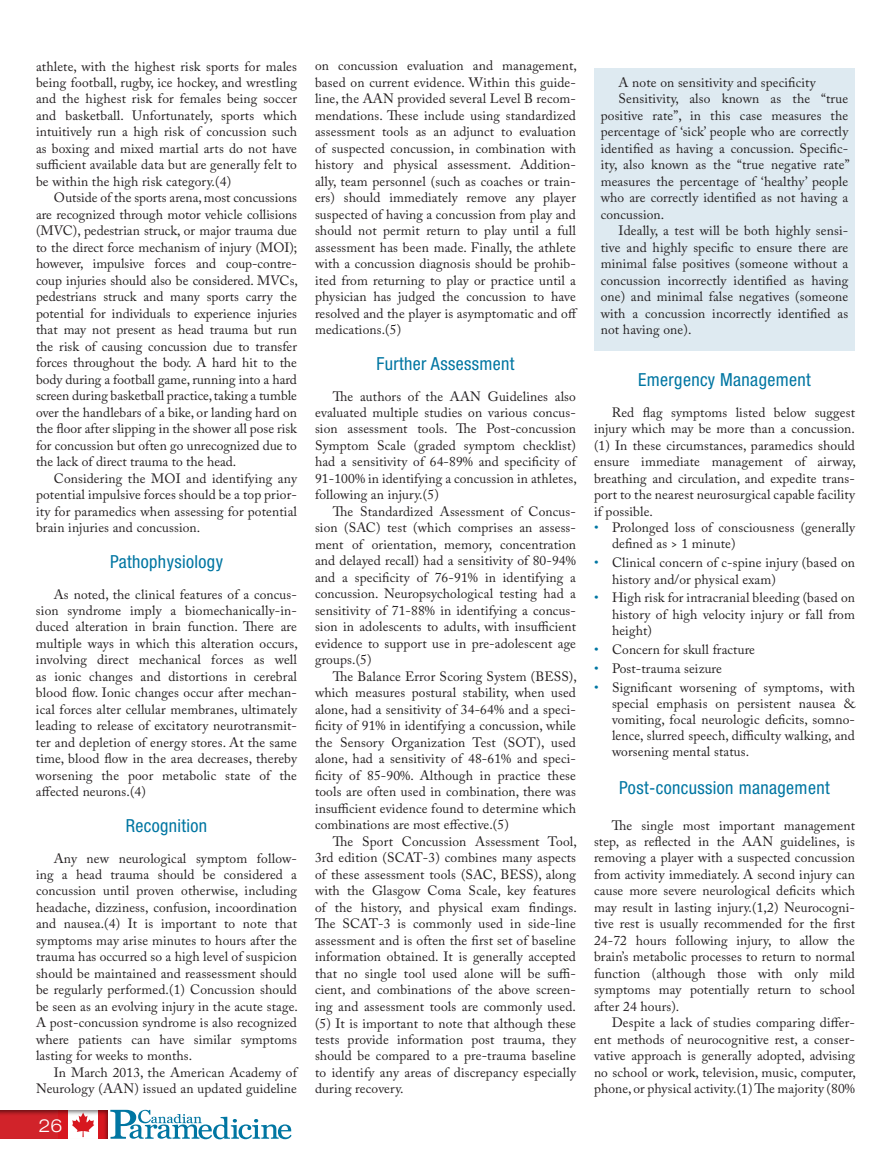
<style>
.page{position:relative;width:891px;height:1161px;background:#fff}
.page>*{position:absolute;margin:0;border:0;box-sizing:border-box;transform-origin:0 0}
.Subhead1{font:condensed 18px "Helvetica Neue LT Std";letter-spacing:.02em;color:#0076a2}
.t1{font:300 expanded 18px "Helvetica Neue LT Std";color:#fff}
.BodyText{font:13.5px/16.5px "Adobe Caslon Pro";letter-spacing:.01em;color:#231f20;text-align:justify}
.s1{color:#0076a2}
</style>
<div class="page">
<div style="left:0;top:1109px;width:109px;height:33px;background:#231f20;opacity:.57"></div>
<svg style="left:110px;top:1110px;width:182px;height:29px"></svg>
<svg style="left:714px;top:68px;width:123px;height:1px"></svg>
<div style="left:594px;top:69px;width:261px;height:282px;background:#deeaf1"></div>
<p class="BodyText" style="left:36px;top:58px;width:263px">athlete, with the highest risk sports for males being football, rugby, ice hockey, and wrestling and the highest risk for females being soccer and basketball. Unfortunately, sports which intuitively run a high risk of concussion such as boxing and mixed martial arts do not have sufficient available data but are generally felt to be within the high risk category.(4)</p>
<p class="BodyText" style="left:36px;top:190px;width:263px;text-indent:18px">Outside of the sports arena, most concussions are recognized through motor vehicle collisions (MVC), pedestrian struck, or major trauma due to the direct force mechanism of injury (MOI); however, impulsive forces and coup-contre&shy;coup injuries should also be considered. MVCs, pedestrians struck and many sports carry the potential for individuals to experience injuries that may not present as head trauma but run the risk of causing concussion due to transfer forces throughout the body. A hard hit to the body during a football game, running into a hard screen during basketball practice, taking a tumble over the handlebars of a bike, or landing hard on the floor after slipping in the shower all pose risk for concussion but often go unrecognized due to the lack of direct trauma to the head.</p>
<p class="BodyText" style="left:36px;top:470px;width:263px;text-indent:18px">Considering the MOI and identifying any potential impulsive forces should be a top prior&shy;ity for paramedics when assessing for potential brain injuries and concussion.</p>
<p class="Subhead1" style="left:110px;top:551px;width:114px">Pathophysiology</p>
<p class="BodyText" style="left:36px;top:586px;width:263px;text-indent:18px">As noted, the clinical features of a concus&shy;sion syndrome imply a biomechanically-in&shy;duced alteration in brain function. There are multiple ways in which this alteration occurs, involving direct mechanical forces as well as ionic changes and distortions in cerebral blood flow. Ionic changes occur after mechan&shy;ical forces alter cellular membranes, ultimately leading to release of excitatory neurotransmit&shy;ter and depletion of energy stores. At the same time, blood flow in the area decreases, thereby worsening the poor metabolic state of the affected neurons.(4)</p>
<p class="Subhead1" style="left:126px;top:815px;width:83px">Recognition</p>
<p class="BodyText" style="left:36px;top:850px;width:263px;text-indent:18px">Any new neurological symptom follow&shy;ing a head trauma should be considered a concussion until proven otherwise, including headache, dizziness, confusion, incoordination and nausea.(4) It is important to note that symptoms may arise minutes to hours after the trauma has occurred so a high level of suspicion should be maintained and reassessment should be regularly performed.(1) Concussion should be seen as an evolving injury in the acute stage.<br>A post-concussion syndrome is also recognized where patients can have similar symptoms lasting for weeks to months.</p>
<p class="BodyText" style="left:36px;top:1064px;width:263px;text-align:right">In March 2013, the American Academy of<br>Neurology (AAN) issued an updated guideline</p>
<h1 class="t1" style="left:39px;top:1115px;width:26px">26</h1>
<p class="BodyText" style="left:315px;top:58px;width:264px">on concussion evaluation and management, based on current evidence. Within this guide&shy;line, the AAN provided several Level B recom&shy;mendations. These include using standardized assessment tools as an adjunct to evaluation of suspected concussion, in combination with history and physical assessment. Addition&shy;ally, team personnel (such as coaches or train&shy;ers) should immediately remove any player suspected of having a concussion from play and should not permit return to play until a full assessment has been made. Finally, the athlete with a concussion diagnosis should be prohib&shy;ited from returning to play or practice until a physician has judged the concussion to have resolved and the player is asymptomatic and off medications.(5)</p>
<p class="Subhead1" style="left:376px;top:353px;width:140px">Further Assessment</p>
<p class="BodyText" style="left:315px;top:388px;width:263px;text-indent:18px">The authors of the AAN Guidelines also evaluated multiple studies on various concus&shy;sion assessment tools. The Post-concussion Symptom Scale (graded symptom checklist) had a sensitivity of 64-89% and specificity of 91-100% in identifying a concussion in athletes, following an injury.(5)</p>
<p class="BodyText" style="left:315px;top:503px;width:263px;text-indent:18px">The Standardized Assessment of Concus&shy;sion (SAC) test (which comprises an assess&shy;ment of orientation, memory, concentration and delayed recall) had a sensitivity of 80-94% and a specificity of 76-91% in identifying a concussion. Neuropsychological testing had a sensitivity of 71-88% in identifying a concus&shy;sion in adolescents to adults, with insufficient evidence to support use in pre-adolescent age groups.(5)</p>
<p class="BodyText" style="left:315px;top:668px;width:263px;text-indent:18px">The Balance Error Scoring System (BESS), which measures postural stability, when used alone, had a sensitivity of 34-64% and a speci&shy;ficity of 91% in identifying a concussion, while the Sensory Organization Test (SOT), used alone, had a sensitivity of 48-61% and speci&shy;ficity of 85-90%. Although in practice these tools are often used in combination, there was insufficient evidence found to determine which combinations are most effective.(5)</p>
<p class="BodyText" style="left:315px;top:833px;width:263px;text-indent:18px">The Sport Concussion Assessment Tool, 3rd edition (SCAT-3) combines many aspects of these assessment tools (SAC, BESS), along with the Glasgow Coma Scale, key features of the history, and physical exam findings.<br>The SCAT-3 is commonly used in side-line assessment and is often the first set of baseline information obtained. It is generally accepted that no single tool used alone will be suffi&shy;cient, and combinations of the above screen&shy;ing and assessment tools are commonly used. (5) It is important to note that although these tests provide information post trauma, they should be compared to a pre-trauma baseline to identify any areas of discrepancy especially during recovery.</p>
<p class="BodyText" style="left:619px;top:74px;width:199px">A note on sensitivity and specificity</p>
<p class="BodyText" style="left:619px;top:91px;width:231px">Sensitivity, also known as the “true</p>
<p class="BodyText" style="left:601px;top:107px;width:249px">positive rate”, in this case measures the</p>
<p class="BodyText" style="left:601px;top:124px;width:249px">percentage of ‘sick’ people who are correctly</p>
<p class="BodyText" style="left:601px;top:140px;width:249px">identified as having a concussion. Specific-</p>
<p class="BodyText" style="left:601px;top:157px;width:250px">ity, also known as the “true negative rate”</p>
<p class="BodyText" style="left:601px;top:173px;width:249px">measures the percentage of ‘healthy’ people</p>
<p class="BodyText" style="left:601px;top:190px;width:249px">who are correctly identified as not having a</p>
<p class="BodyText" style="left:601px;top:206px;width:65px">concussion.</p>
<p class="BodyText" style="left:619px;top:223px;width:231px">Ideally, a test will be both highly sensi-</p>
<p class="BodyText" style="left:601px;top:239px;width:249px">tive and highly specific to ensure there are</p>
<p class="BodyText" style="left:601px;top:256px;width:249px">minimal false positives (someone without a</p>
<p class="BodyText" style="left:601px;top:272px;width:249px">concussion incorrectly identified as having</p>
<p class="BodyText" style="left:601px;top:289px;width:249px">one) and minimal false negatives (someone</p>
<p class="BodyText" style="left:601px;top:305px;width:249px">with a concussion incorrectly identified as</p>
<p class="BodyText" style="left:601px;top:322px;width:92px">not having one).</p>
<p class="Subhead1" style="left:638px;top:369px;width:174px">Emergency Management</p>
<p class="BodyText" style="left:594px;top:404px;width:263px;text-indent:18px">Red flag symptoms listed below suggest injury which may be more than a concussion. (1) In these circumstances, paramedics should ensure immediate management of airway, breathing and circulation, and expedite trans&shy;port to the nearest neurosurgical capable facility if possible.</p>
<p class="BodyText" style="left:612px;top:519px;width:244px;text-indent:-18px"><span class="s1">•</span> Prolonged loss of consciousness (generally defined as &gt; 1 minute)</p>
<p class="BodyText" style="left:612px;top:555px;width:245px;text-indent:-18px"><span class="s1">•</span> Clinical concern of c-spine injury (based on history and/or physical exam)</p>
<p class="BodyText" style="left:612px;top:590px;width:245px;text-indent:-18px"><span class="s1">•</span> High risk for intracranial bleeding (based on history of high velocity injury or fall from height)</p>
<p class="BodyText" style="left:594px;top:641px;width:163px"><span class="s1">•</span> Concern for skull fracture</p>
<p class="BodyText" style="left:594px;top:660px;width:130px"><span class="s1">•</span> Post-trauma seizure</p>
<p class="BodyText" style="left:612px;top:679px;width:245px;text-indent:-18px"><span class="s1">•</span> Significant worsening of symptoms, with special emphasis on persistent nausea &amp; vomiting, focal neurologic deficits, somno&shy;lence, slurred speech, difficulty walking, and worsening mental status.</p>
<p class="Subhead1" style="left:619px;top:777px;width:212px">Post-concussion management</p>
<p class="BodyText" style="left:594px;top:817px;width:263px;text-indent:18px">The single most important management step, as reflected in the AAN guidelines, is removing a player with a suspected concussion from activity immediately. A second injury can cause more severe neurological deficits which may result in lasting injury.(1,2) Neurocogni&shy;tive rest is usually recommended for the first 24-72 hours following injury, to allow the brain’s metabolic processes to return to normal function (although those with only mild symptoms may potentially return to school after 24 hours).</p>
<p class="BodyText" style="left:594px;top:1015px;width:263px;text-indent:18px">Despite a lack of studies comparing differ&shy;ent methods of neurocognitive rest, a conser&shy;vative approach is generally adopted, advising no school or work, television, music, computer, phone, or physical activity.(1) The majority (80%</p>
</div>
